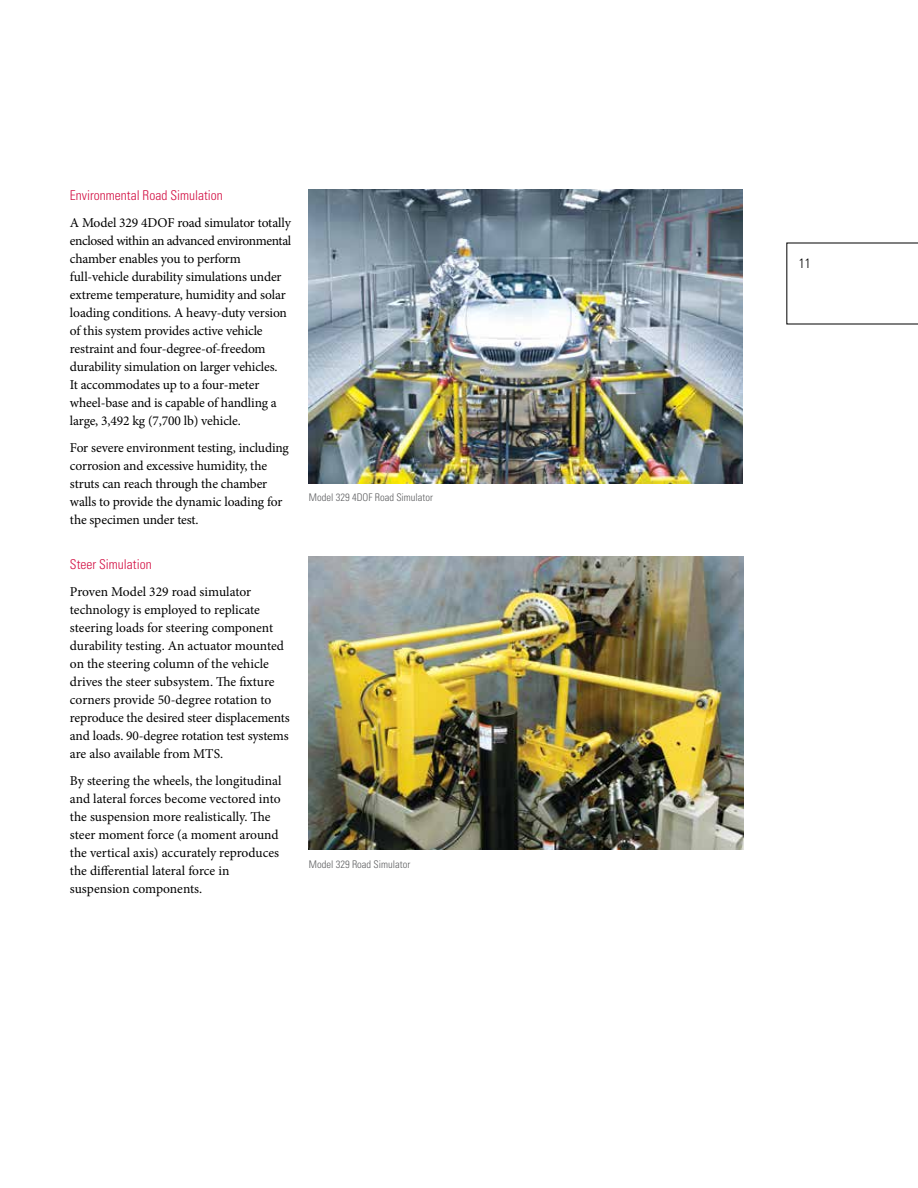
<style>
.page{position:relative;width:918px;height:1188px;background:#fff}
.page>*{position:absolute;margin:0;border:0;box-sizing:border-box;transform-origin:0 0}
.t1{font:13.5px/18px "Minion Pro";letter-spacing:-.01em;color:#000}
.t2{font:300 condensed 13.5px "Univers";color:#d31245}
.t3{font:300 condensed 13.5px "Univers";color:#000}
.t4{font:300 condensed 10.5px "Univers";color:#5f6062}
</style>
<div class="page">
<svg style="left:787px;top:243px;width:131px;height:81px"></svg>
<img style="left:309px;top:189px;width:433px;height:295px">
<img style="left:309px;top:556px;width:434px;height:293px">
<p class="t2" style="left:70px;top:187px;width:154px">Environmental Road Simulation</p>
<p class="t1" style="left:70px;top:214px;width:223px">A Model 329 4DOF road simulator totally enclosed within an advanced environmental chamber enables you to perform full-vehicle durability simulations under extreme temperature, humidity and solar loading conditions. A heavy-duty version of this system provides active vehicle restraint and four-degree-of-freedom durability simulation on larger vehicles.<br>It accommodates up to a four-meter wheel-base and is capable of handling a large, 3,492 kg (7,700 lb) vehicle.</p>
<p class="t1" style="left:70px;top:439px;width:220px">For severe environment testing, including corrosion and excessive humidity, the struts can reach through the chamber walls to provide the dynamic loading for the specimen under test.</p>
<p class="t2" style="left:70px;top:556px;width:83px">Steer Simulation</p>
<p class="t1" style="left:70px;top:583px;width:221px">Proven Model 329 road simulator technology is employed to replicate steering loads for steering component durability testing. An actuator mounted on the steering column of the vehicle drives the steer subsystem. The fixture corners provide 50-degree rotation to reproduce the desired steer displacements and loads. 90-degree rotation test systems are also available from MTS.</p>
<p class="t1" style="left:70px;top:772px;width:213px">By steering the wheels, the longitudinal and lateral forces become vectored into the suspension more realistically. The steer moment force (a moment around the vertical axis) accurately reproduces the differential lateral force in suspension components.</p>
<p class="t4" style="left:309px;top:491px;width:126px">Model 329 4DOF Road Simulator</p>
<p class="t4" style="left:309px;top:858px;width:103px">Model 329 Road Simulator</p>
<p class="t3" style="left:799px;top:255px;width:13px">11</p>
</div>
